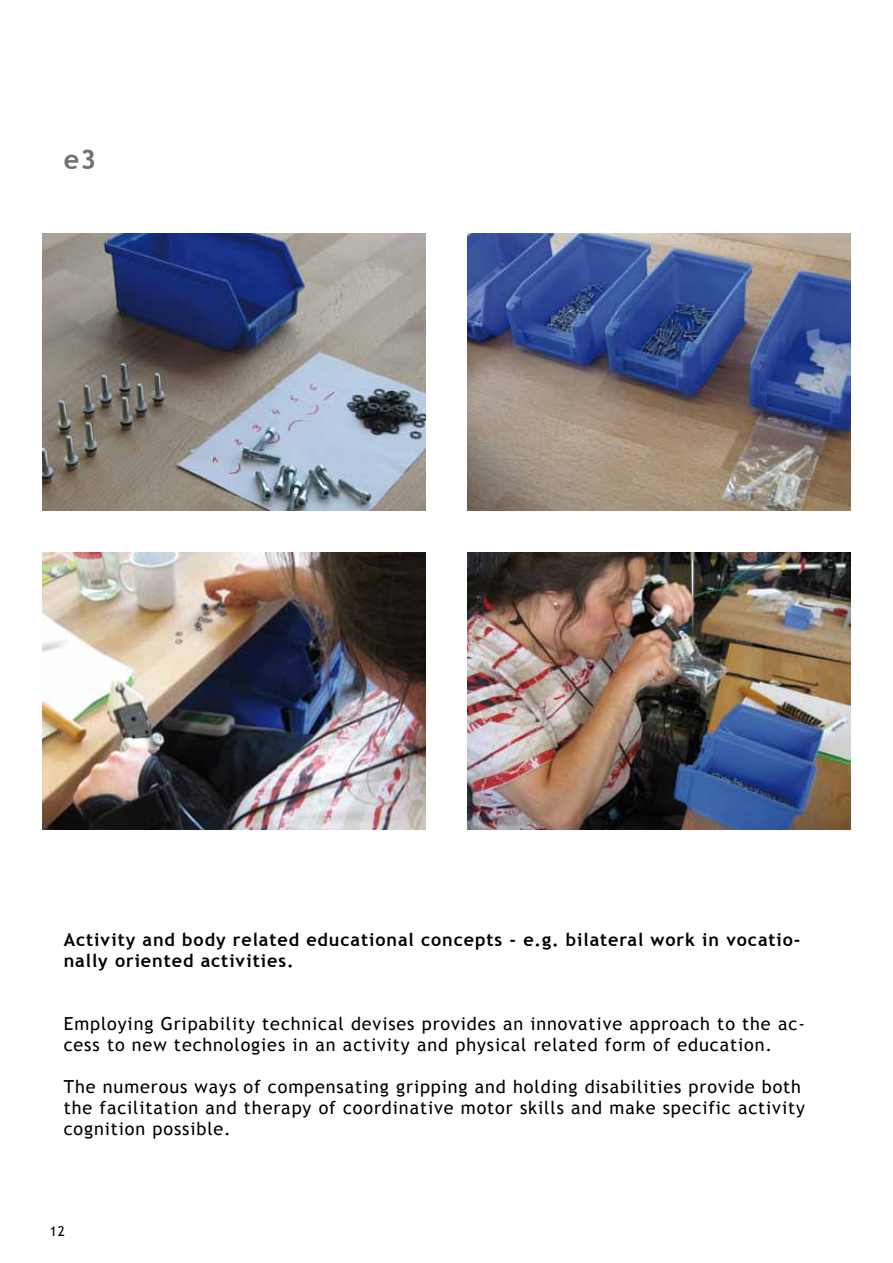
<style>
.page{position:relative;width:893px;height:1263px;background:#fff}
.page>*{position:absolute;margin:0;border:0;box-sizing:border-box;transform-origin:0 0}
.t1{font:700 27px "Trebuchet MS";color:#707172}
.t2{font:18px/21px "Trebuchet MS";letter-spacing:.05em;color:#000}
.t3{font:700 18px/21px "Trebuchet MS";letter-spacing:.05em;color:#000}
.t4{font:13.5px "Trebuchet MS";color:#000}
</style>
<div class="page">
<img style="left:468px;top:234px;width:382px;height:276px">
<img style="left:468px;top:553px;width:382px;height:276px">
<img style="left:43px;top:553px;width:382px;height:276px">
<img style="left:43px;top:234px;width:382px;height:276px">
<p class="t1" style="left:64px;top:142px;width:34px">e3</p>
<p class="t3" style="left:64px;top:929px;width:738px">Activity and body related educational concepts - e.g. bilateral work in vocatio&shy;nally oriented activities.</p>
<p class="t2" style="left:64px;top:1013px;width:743px">Employing Gripability technical devises provides an innovative approach to the ac&shy;cess to new technologies in an activity and physical related form of education.</p>
<p class="t2" style="left:64px;top:1076px;width:743px">The numerous ways of compensating gripping and holding disabilities provide both the facilitation and therapy of coordinative motor skills and make specific activity cognition possible.</p>
<p class="t4" style="left:50px;top:1223px;width:16px">12</p>
</div>
